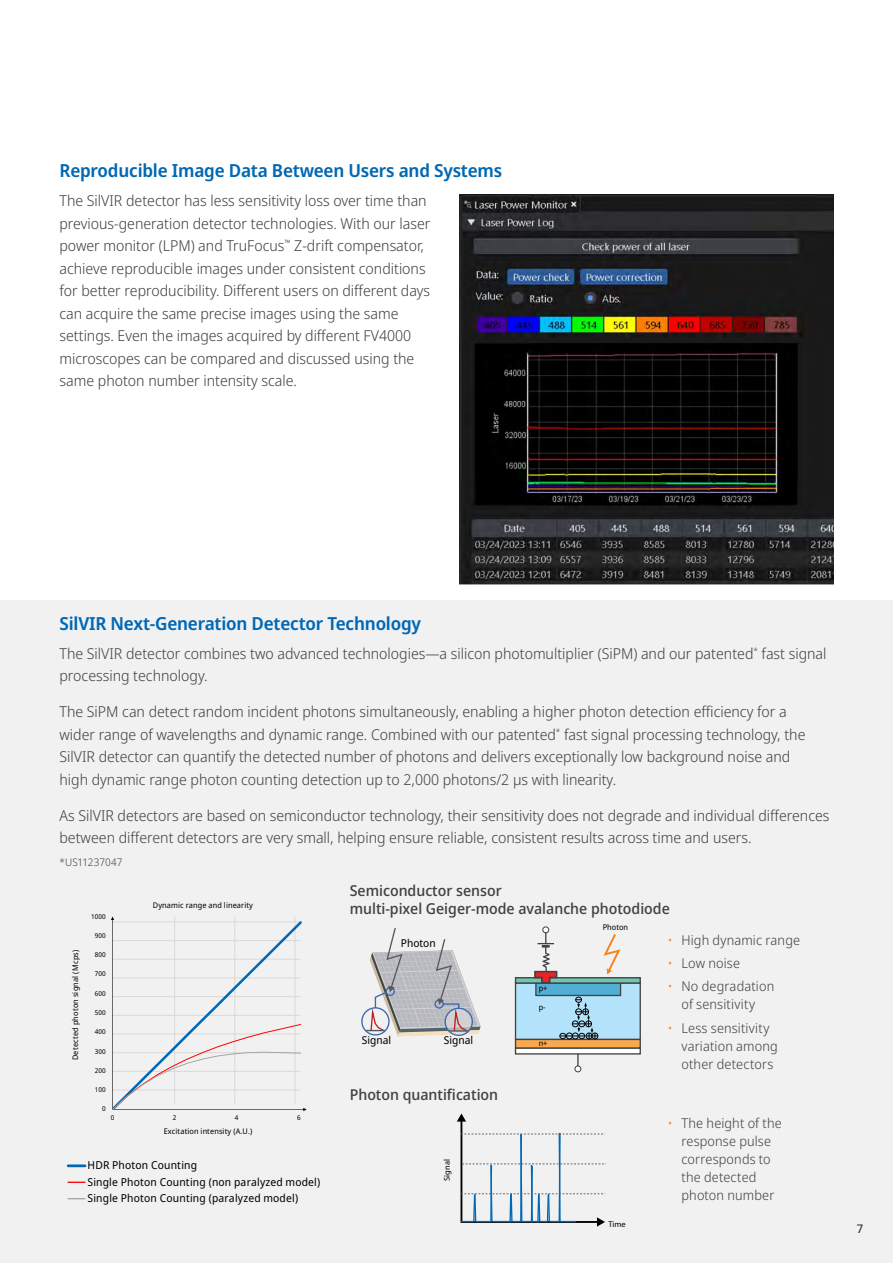
<style>
.page{position:relative;width:893px;height:1263px;background:#fff}
.page>*{position:absolute;margin:0;border:0;box-sizing:border-box;transform-origin:0 0}
.EV_Title_12{font:600 18px "Noto Sans Display";letter-spacing:-.01em;color:#0068b4}
.Text{font:300 15px/22.5px "Noto Sans Display";color:#414042}
.Text-2{font:500 15px/18px "Noto Sans Display";color:#414042}
.t1{font:300 13.5px/18px "Noto Sans Display";letter-spacing:.01em;color:#414042}
.t2{font:500 12px "Noto Sans Display";color:#414042}
.t3{font:10.95px/16.6px "Noto Sans Display";letter-spacing:.015em;color:#000}
.t4{font:10.8px "Noto Sans Display";color:#000}
.EV_Caption_7{font:300 10.5px "Noto Sans Display";letter-spacing:.005em;color:#414042}
.t5{font:8.4px "Myriad Pro";color:#000}
.t6{font:7.95px "Noto Sans Display";color:#000}
.t7{font:7.8px "Noto Sans Display";letter-spacing:.015em;color:#000}
.t8{font:6.75px "Noto Sans Display";letter-spacing:.005em;color:#000}
.s1{color:#f78f33}
</style>
<div class="page">
<div style="left:0;top:600px;width:893px;height:663px;background:#f1f1f2"></div>
<svg style="left:111px;top:916px;width:196px;height:195px"></svg>
<hr style="left:68px;top:1164px;width:17px;height:3px;background:#0067b4">
<svg style="left:68px;top:1181px;width:17px;height:2px"></svg>
<svg style="left:68px;top:1198px;width:17px;height:1px"></svg>
<div style="left:361px;top:1007px;width:29px;height:28px;border:1px solid #3c68b1;border-radius:50%"></div>
<svg style="left:366px;top:928px;width:115px;height:108px"></svg>
<img style="left:460px;top:195px;width:373px;height:390px">
<div style="left:515px;top:983px;width:125px;height:56px;background:#b3e3fa"></div>
<div style="left:515px;top:982px;width:126px;height:58px;border:1px solid #414042"></div>
<div style="left:515px;top:1048px;width:125px;height:6px;background:#fff"></div>
<div style="left:515px;top:1047px;width:126px;height:7px;border:1px solid #414042"></div>
<div style="left:515px;top:1039px;width:125px;height:9px;background:#faa950"></div>
<div style="left:515px;top:1039px;width:126px;height:10px;border:1px solid #414042"></div>
<div style="left:536px;top:983px;width:84px;height:12px;background:#52aed5"></div>
<div style="left:535px;top:982px;width:86px;height:14px;border:1px solid #414042"></div>
<div style="left:515px;top:978px;width:125px;height:5px;background:#6fc7b2"></div>
<div style="left:515px;top:977px;width:126px;height:7px;border:1px solid #414042"></div>
<div style="left:542px;top:926px;width:7px;height:7px;border:1px solid #414042;border-radius:50%"></div>
<svg style="left:533px;top:927px;width:25px;height:57px"></svg>
<svg style="left:575px;top:1054px;width:6px;height:18px"></svg>
<div style="left:559px;top:1033px;width:7px;height:6px;border:1px solid #000;border-radius:50%"></div>
<svg style="left:560px;top:997px;width:38px;height:42px"></svg>
<svg style="left:603px;top:934px;width:18px;height:40px"></svg>
<svg style="left:457px;top:1113px;width:149px;height:113px"></svg>
<p class="EV_Title_12" style="left:60px;top:157px;width:444px">Reproducible Image Data Between Users and Systems</p>
<p class="Text" style="left:60px;top:190px;width:372px">The SilVIR detector has less sensitivity loss over time than previous-generation detector technologies. With our laser power monitor (LPM) and TruFocus<sup>™</sup> Z-drift compensator, achieve reproducible images under consistent conditions for better reproducibility. Different users on different days can acquire the same precise images using the same settings. Even the images acquired by different FV4000 microscopes can be compared and discussed using the same photon number intensity scale.</p>
<p class="EV_Title_12" style="left:60px;top:610px;width:363px">SilVIR Next-Generation Detector Technology</p>
<p class="Text" style="left:60px;top:642px;width:768px">The SilVIR detector combines two advanced technologies—a silicon photomultiplier (SiPM) and our patented<sup>*</sup> fast signal processing technology.</p>
<p class="Text" style="left:60px;top:701px;width:747px">The SiPM can detect random incident photons simultaneously, enabling a higher photon detection efficiency for a wider range of wavelengths and dynamic range. Combined with our patented<sup>*</sup> fast signal processing technology, the SilVIR detector can quantify the detected number of photons and delivers exceptionally low background noise and high dynamic range photon counting detection up to 2,000 photons/2 μs with linearity.</p>
<p class="Text" style="left:60px;top:804px;width:771px">As SilVIR detectors are based on semiconductor technology, their sensitivity does not degrade and individual differences between different detectors are very small, helping ensure reliable, consistent results across time and users.</p>
<p class="EV_Caption_7" style="left:60px;top:855px;width:64px">*US11237047</p>
<p class="t8" style="left:91px;top:911px;width:16px">1000</p>
<p class="t7" style="left:70px;top:1060px;width:111px;rotate:-90deg">Detected photon signal (Mcps)</p>
<p class="t8" style="left:95px;top:930px;width:12px">900</p>
<p class="t8" style="left:95px;top:950px;width:12px">800</p>
<p class="t8" style="left:95px;top:969px;width:12px">700</p>
<p class="t8" style="left:95px;top:988px;width:12px">600</p>
<p class="t8" style="left:95px;top:1008px;width:12px">500</p>
<p class="t8" style="left:95px;top:1027px;width:12px">400</p>
<p class="t8" style="left:95px;top:1046px;width:12px">300</p>
<p class="t8" style="left:95px;top:1065px;width:12px">200</p>
<p class="t8" style="left:95px;top:1085px;width:12px">100</p>
<p class="t8" style="left:102px;top:1104px;width:5px">0</p>
<p class="t7" style="left:153px;top:900px;width:102px">Dynamic range and linearity</p>
<p class="t8" style="left:111px;top:1112px;width:5px">0</p>
<p class="t8" style="left:173px;top:1112px;width:5px">2</p>
<p class="t8" style="left:235px;top:1112px;width:5px">4</p>
<p class="t8" style="left:297px;top:1112px;width:5px">6</p>
<p class="t7" style="left:164px;top:1125px;width:90px">Excitation intensity (A.U.)</p>
<p class="t3" style="left:88px;top:1157px;width:234px">HDR Photon Counting<br>Single Photon Counting (non paralyzed model)<br>Single Photon Counting (paralyzed model)</p>
<p class="Text-2" style="left:350px;top:882px;width:322px">Semiconductor sensor<br>multi-pixel Geiger-mode avalanche photodiode</p>
<p class="t6" style="left:607px;top:908px;width:27px">Photon</p>
<p class="t4" style="left:401px;top:936px;width:36px">Photon</p>
<p class="t4" style="left:362px;top:1033px;width:31px">Signal</p>
<p class="t4" style="left:444px;top:1033px;width:31px">Signal</p>
<p class="Text-2" style="left:350px;top:1086px;width:150px">Photon quantification</p>
<p class="t5" style="left:442px;top:1181px;width:23px;rotate:-90deg">Signal</p>
<p class="t6" style="left:539px;top:982px;width:10px">p+</p>
<p class="t6" style="left:539px;top:1001px;width:8px">p-</p>
<p class="t6" style="left:539px;top:1037px;width:10px">n+</p>
<p class="t6" style="left:603px;top:922px;width:27px">Photon</p>
<p class="t5" style="left:609px;top:1219px;width:19px">Time</p>
<p class="t1" style="left:668px;top:931px;width:134px"><span class="s1">•</span> High dynamic range</p>
<p class="t1" style="left:668px;top:954px;width:74px"><span class="s1">•</span> Low noise</p>
<p class="t1" style="left:668px;top:978px;width:108px;text-align:center"><span class="s1">•</span> No degradation of sensitivity</p>
<p class="t1" style="left:681px;top:1019px;width:98px;text-indent:-14px"><span class="s1">•</span> Less sensitivity variation among other detectors</p>
<p class="t1" style="left:681px;top:1114px;width:102px;text-indent:-14px"><span class="s1">•</span> The height of the response pulse corresponds to the detected photon number</p>
<p class="t2" style="left:857px;top:1220px;width:8px">7</p>
</div>
